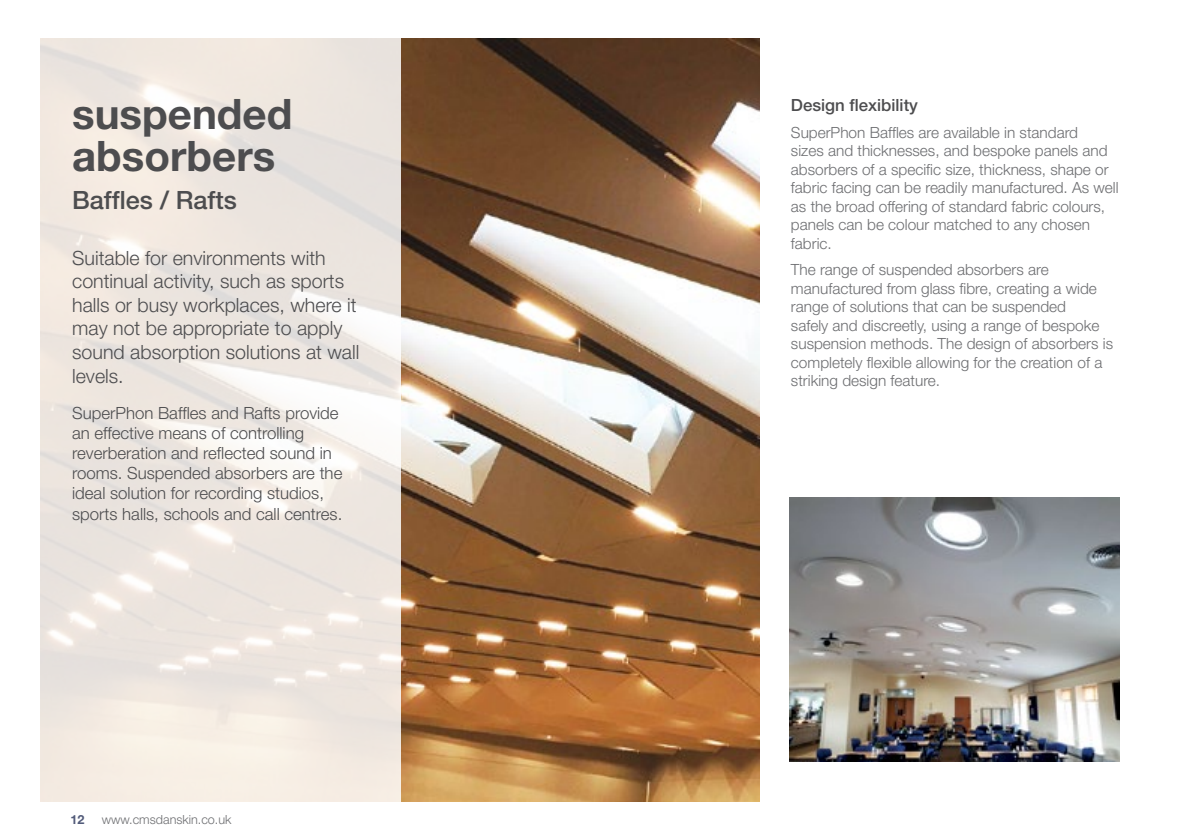
<style>
.page{position:relative;width:1191px;height:840px;background:#fff}
.page>*{position:absolute;margin:0;border:0;box-sizing:border-box;transform-origin:0 0}
.t1{font:700 42px/42px "Helvetica Neue LT Pro";color:#4d4d4f}
.t2{font:500 25.2px "Helvetica Neue LT Pro";color:#4d4d4f}
.t3{font:300 19.6px/23.6px "Helvetica Neue LT Pro";color:#4d4d4f}
.t4{font:300 16.8px/20.2px "Helvetica Neue LT Pro";color:#4d4d4f}
.t5{font:500 16.8px "Helvetica Neue LT Pro";color:#4d4d4f}
.t6{font:300 15.4px/18.4px "Helvetica Neue LT Pro";color:#6d6e71}
.t7{font:300 12.6px "Helvetica Neue LT Pro";color:#6d6e71}
.t8{font:700 12.6px "Helvetica Neue LT Pro";color:#525b7a}
</style>
<div class="page">
<img style="left:400px;top:39px;width:360px;height:762px">
<svg style="left:40px;top:38px;width:360px;height:764px;background:#eee7e1"></svg>
<img style="left:790px;top:497px;width:329px;height:263px">
<h1 class="t1" style="left:72px;top:92px;width:222px">suspended absorbers</h1>
<h2 class="t2" style="left:72px;top:185px;width:166px">Baffles / Rafts</h2>
<p class="t3" style="left:72px;top:245px;width:289px">Suitable for environments with continual activity, such as sports halls or busy workplaces, where it may not be appropriate to apply sound absorption solutions at wall levels.</p>
<p class="t4" style="left:72px;top:402px;width:272px">SuperPhon Baffles and Rafts provide an effective means of controlling reverberation and reflected sound in rooms. Suspended absorbers are the ideal solution for recording studios, sports halls, schools and call centres.</p>
<p class="t8" style="left:70px;top:811px;width:16px">12</p>
<p class="t7" style="left:102px;top:811px;width:131px">www.cmsdanskin.co.uk</p>
<p class="t5" style="left:791px;top:95px;width:128px">Design flexibility</p>
<p class="t6" style="left:791px;top:122px;width:329px">SuperPhon Baffles are available in standard<br>sizes and thicknesses, and bespoke panels and absorbers of a specific size, thickness, shape or fabric facing can be readily manufactured. As well as the broad offering of standard fabric colours, panels can be colour matched to any chosen fabric.</p>
<p class="t6" style="left:791px;top:260px;width:323px">The range of suspended absorbers are manufactured from glass fibre, creating a wide range of solutions that can be suspended<br>safely and discreetly, using a range of bespoke suspension methods. The design of absorbers is completely flexible allowing for the creation of a striking design feature.</p>
</div>
